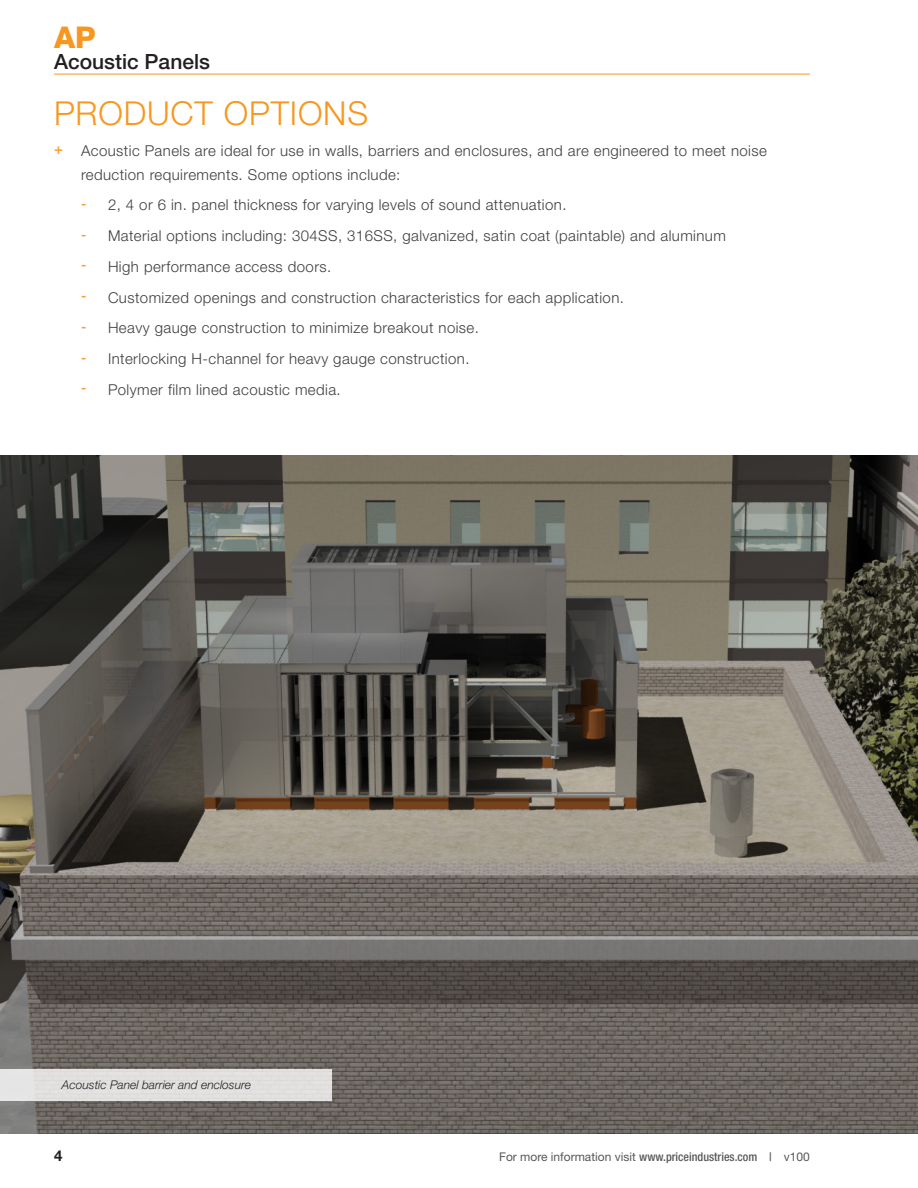
<style>
.page{position:relative;width:918px;height:1188px;background:#fff}
.page>*{position:absolute;margin:0;border:0;box-sizing:border-box;transform-origin:0 0}
.Special-Heading_2{font:300 33px "Helvetica Neue LT Std";letter-spacing:.025em;color:#f7971f}
.t1{font:800 30px "Helvetica Neue LT Std";color:#f7971f}
.t2{font:500 21px "Helvetica Neue LT Std";color:#231f20}
.t3{font:300 15px/24px "Helvetica Neue LT Std";letter-spacing:.03em;color:#3e3e3f}
.t4{font:700 15px "Helvetica Neue LT Std";color:#231f20}
.t5{font:12px "Helvetica Neue LT Std";color:#57585a}
.t6{font:italic 300 12px "Helvetica Neue LT Std";color:#231f20}
.s1{font-weight:500;color:#f9a035}
.s2{font-weight:500;font-stretch:condensed;color:#f9a035}
.s3{font-weight:500;font-stretch:condensed}
</style>
<div class="page">
<img style="left:0;top:456px;width:918px;height:678px">
<div style="left:0;top:1069px;width:332px;height:32px;background:#e2e1e0"></div>
<hr style="left:54px;top:74px;width:756px;height:1px;background:#f7971f">
<h2 class="t1" style="left:54px;top:20px;width:43px">AP</h2>
<h3 class="t2" style="left:54px;top:49px;width:158px">Acoustic Panels</h3>
<p class="Special-Heading_2" style="left:54px;top:93px;width:316px">PRODUCT OPTIONS</p>
<p class="t3" style="left:81px;top:138px;width:687px;text-indent:-27px"><span class="s1">+</span> Acoustic Panels are ideal for use in walls, barriers and enclosures, and are engineered to meet noise reduction requirements. Some options include:</p>
<p class="t3" style="left:81px;top:193px;width:487px"><span class="s2">-</span> 2, 4 or 6 in. panel thickness for varying levels of sound attenuation.</p>
<p class="t3" style="left:81px;top:223px;width:646px"><span class="s2">-</span> Material options including: 304SS, 316SS, galvanized, satin coat (paintable) and aluminum</p>
<p class="t3" style="left:81px;top:254px;width:252px"><span class="s2">-</span> High performance access doors.</p>
<p class="t3" style="left:81px;top:285px;width:545px"><span class="s2">-</span> Customized openings and construction characteristics for each application.</p>
<p class="t3" style="left:81px;top:316px;width:399px"><span class="s2">-</span> Heavy gauge construction to minimize breakout noise.</p>
<p class="t3" style="left:81px;top:346px;width:390px"><span class="s2">-</span> Interlocking H-channel for heavy gauge construction.</p>
<p class="t3" style="left:81px;top:377px;width:261px"><span class="s2">-</span> Polymer film lined acoustic media.</p>
<p class="t6" style="left:62px;top:1078px;width:191px">Acoustic Panel barrier and enclosure</p>
<p class="t4" style="left:54px;top:1146px;width:10px">4</p>
<p class="t5" style="left:499px;top:1150px;width:312px">For more information visit <span class="s3">www.priceindustries.com |</span> v100</p>
</div>
